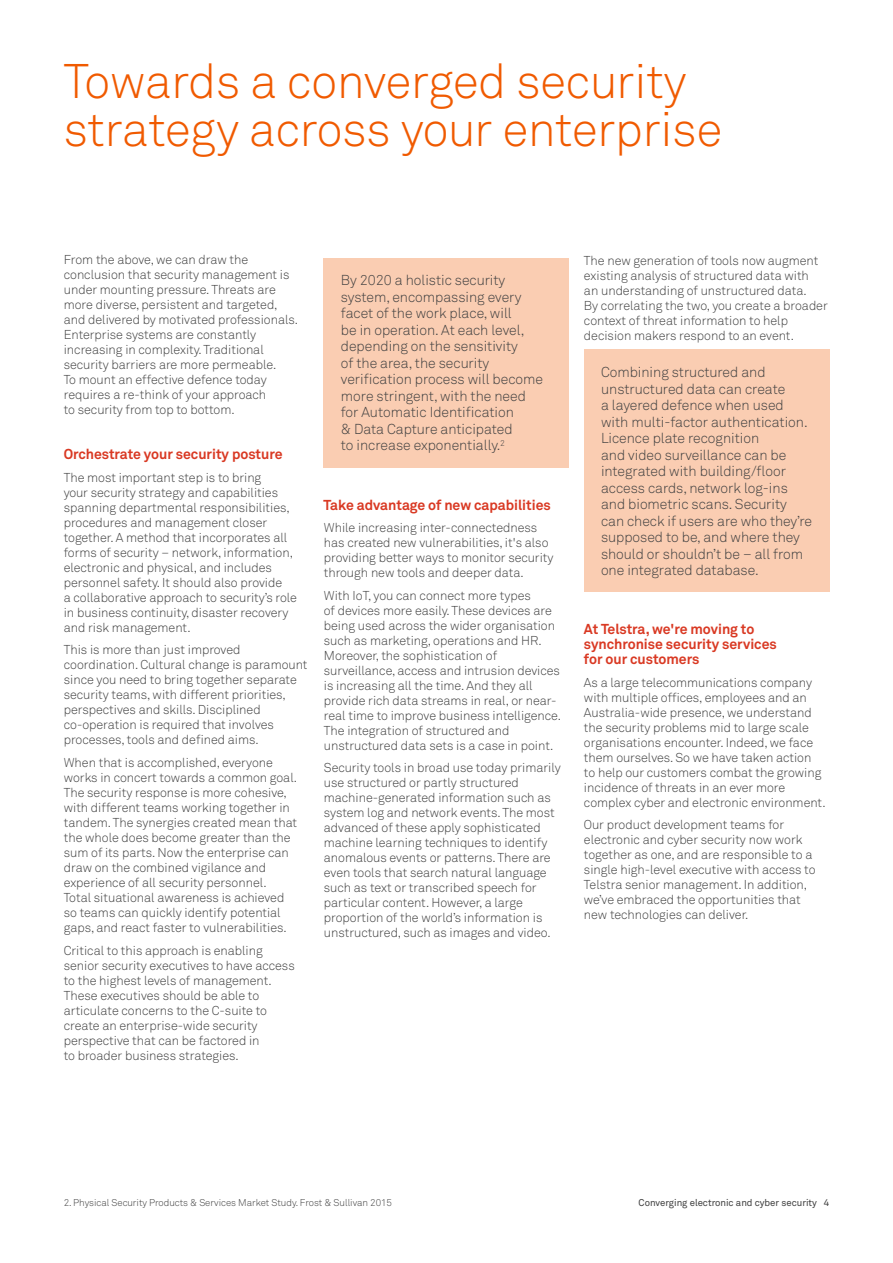
<style>
.page{position:relative;width:893px;height:1263px;background:#fff}
.page>*{position:absolute;margin:0;border:0;box-sizing:border-box;transform-origin:0 0}
.Heads__32pt__D{font:300 48px/48px "Telstra Akkurat";color:#f05a00}
.t1{font:300 14.25px/16.5px "Telstra Akkurat";color:#414141}
.Subhead__Bold_9_5pt{font:700 14.25px/15px "Telstra Akkurat";color:#d93923}
.Body__Text__1_2sp{font:300 12.75px/15px "Telstra Akkurat";color:#414141}
.Body__Text__2sp{font:300 12.75px/15px "Telstra Akkurat";color:#414141}
.Caption__Text_6_5pt{font:300 9.75px "Telstra Akkurat";color:#414141}
.t2{font:9.75px "Telstra Akkurat";color:#414141}
</style>
<div class="page">
<div style="left:324px;top:258px;width:245px;height:209px;background:#facdb2"></div>
<div style="left:584px;top:350px;width:245px;height:242px;background:#facdb2"></div>
<p class="Heads__32pt__D" style="left:64px;top:57px;width:660px">Towards a converged security strategy across your enterprise</p>
<p class="Body__Text__2sp" style="left:64px;top:252px;width:236px">From the above, we can draw the conclusion that security management is under mounting pressure. Threats are more diverse, persistent and targeted, and delivered by motivated professionals.<br>Enterprise systems are constantly increasing in complexity. Traditional security barriers are more permeable.<br>To mount an effective defence today requires a re-think of your approach<br>to security from top to bottom.</p>
<p class="Subhead__Bold_9_5pt" style="left:64px;top:447px;width:220px">Orchestrate your security posture</p>
<p class="Body__Text__1_2sp" style="left:64px;top:470px;width:235px">The most important step is to bring<br>your security strategy and capabilities spanning departmental responsibilities, procedures and management closer together. A method that incorporates all forms of security – network, information, electronic and physical, and includes personnel safety. It should also provide<br>a collaborative approach to security’s role in business continuity, disaster recovery and risk management.</p>
<p class="Body__Text__1_2sp" style="left:64px;top:642px;width:245px">This is more than just improved coordination. Cultural change is paramount since you need to bring together separate security teams, with different priorities, perspectives and skills. Disciplined co-operation is required that involves processes, tools and defined aims.</p>
<p class="Body__Text__1_2sp" style="left:64px;top:755px;width:235px">When that is accomplished, everyone works in concert towards a common goal.<br>The security response is more cohesive, with different teams working together in tandem. The synergies created mean that the whole does become greater than the sum of its parts. Now the enterprise can draw on the combined vigilance and experience of all security personnel.<br>Total situational awareness is achieved so teams can quickly identify potential gaps, and react faster to vulnerabilities.</p>
<p class="Body__Text__1_2sp" style="left:64px;top:942px;width:232px">Critical to this approach is enabling senior security executives to have access to the highest levels of management.<br>These executives should be able to articulate concerns to the C-suite to create an enterprise-wide security perspective that can be factored in<br>to broader business strategies.</p>
<p class="t1" style="left:341px;top:272px;width:204px">By 2020 a holistic security system, encompassing every facet of the work place, will<br>be in operation. At each level, depending on the sensitivity<br>of the area, the security verification process will become more stringent, with the need for Automatic Identification<br>&amp; Data Capture anticipated<br>to increase exponentially.<sup>2</sup></p>
<p class="Subhead__Bold_9_5pt" style="left:324px;top:497px;width:229px">Take advantage of new capabilities</p>
<p class="Body__Text__1_2sp" style="left:324px;top:520px;width:231px">While increasing inter-connectedness has created new vulnerabilities, it's also providing better ways to monitor security through new tools and deeper data.</p>
<p class="Body__Text__1_2sp" style="left:324px;top:588px;width:239px">With IoT, you can connect more types<br>of devices more easily. These devices are being used across the wider organisation such as marketing, operations and HR.<br>Moreover, the sophistication of surveillance, access and intrusion devices is increasing all the time. And they all provide rich data streams in real, or near&shy;real time to improve business intelligence.<br>The integration of structured and unstructured data sets is a case in point.</p>
<p class="Body__Text__1_2sp" style="left:324px;top:760px;width:238px">Security tools in broad use today primarily use structured or partly structured machine-generated information such as system log and network events. The most advanced of these apply sophisticated machine learning techniques to identify anomalous events or patterns. There are even tools that search natural language such as text or transcribed speech for particular content. However, a large proportion of the world’s information is unstructured, such as images and video.</p>
<p class="Body__Text__1_2sp" style="left:584px;top:253px;width:245px">The new generation of tools now augment existing analysis of structured data with<br>an understanding of unstructured data.<br>By correlating the two, you create a broader context of threat information to help decision makers respond to an event.</p>
<p class="t1" style="left:601px;top:364px;width:213px">Combining structured and unstructured data can create<br>a layered defence when used with multi-factor authentication.<br>Licence plate recognition<br>and video surveillance can be integrated with building/floor access cards, network log-ins and biometric scans. Security can check if users are who they’re supposed to be, and where they should or shouldn’t be – all from one integrated database.</p>
<p class="Subhead__Bold_9_5pt" style="left:584px;top:621px;width:194px">At Telstra, we're moving to synchronise security services for our customers</p>
<p class="Body__Text__1_2sp" style="left:584px;top:675px;width:243px">As a large telecommunications company with multiple offices, employees and an Australia-wide presence, we understand the security problems mid to large scale organisations encounter. Indeed, we face them ourselves. So we have taken action to help our customers combat the growing incidence of threats in an ever more complex cyber and electronic environment.</p>
<p class="Body__Text__1_2sp" style="left:584px;top:817px;width:233px">Our product development teams for electronic and cyber security now work together as one, and are responsible to a single high-level executive with access to Telstra senior management. In addition, we’ve embraced the opportunities that new technologies can deliver.</p>
<p class="Caption__Text_6_5pt" style="left:64px;top:1197px;width:330px">2. Physical Security Products &amp; Services Market Study. Frost &amp; Sullivan 2015</p>
<p class="t2" style="left:639px;top:1197px;width:192px">Converging electronic and cyber security 4</p>
</div>
